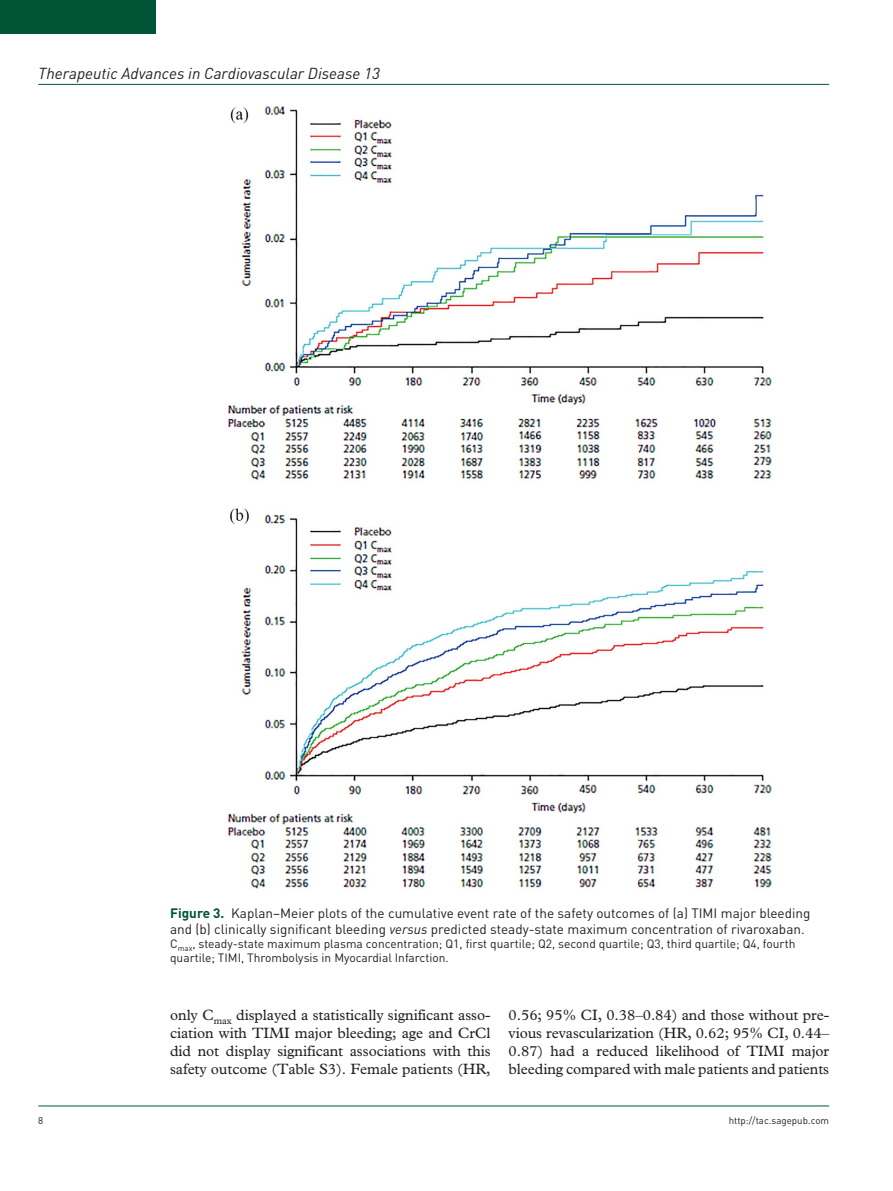
<style>
.page{position:relative;width:893px;height:1191px;background:#fff}
.page>*{position:absolute;margin:0;border:0;box-sizing:border-box;transform-origin:0 0}
.t1{font:italic 15.75px "DIN";color:#231f20}
.t2{font:15px/18px "Plantin Std";letter-spacing:-.005em;color:#231f20;text-align:justify}
.t3{font:13.5px/15.8px "DIN";color:#231f20}
.t4{font:12px/14.2px "DIN";color:#231f20}
.t5{font:9.75px "DIN";color:#231f20}
.s1{font-weight:700;color:#015436}
.s2{font-style:italic}
</style>
<div class="page">
<hr style="left:38px;top:84px;width:791px;height:1px;background:#015436">
<hr style="left:38px;top:1105px;width:791px;height:1px;background:#015436">
<div style="left:0;top:0;width:155px;height:34px;background:#015436"></div>
<img style="left:227px;top:106px;width:546px;height:783px">
<p class="t1" style="left:38px;top:63px;width:343px">Therapeutic Advances in Cardiovascular Disease 13</p>
<p class="t3" style="left:170px;top:905px;width:642px"><span class="s1">Figure 3.</span> Kaplan–Meier plots of the cumulative event rate of the safety outcomes of (a) TIMI major bleeding and (b) clinically significant bleeding <span class="s2">versus</span> predicted steady-state maximum concentration of rivaroxaban.</p>
<p class="t4" style="left:170px;top:936px;width:627px">C<sub>max</sub>, steady-state maximum plasma concentration; Q1, first quartile; Q2, second quartile; Q3, third quartile; Q4, fourth quartile; TIMI, Thrombolysis in Myocardial Infarction.</p>
<p class="t2" style="left:170px;top:1006px;width:322px">only C<sub>max</sub> displayed a statistically significant asso&shy;ciation with TIMI major bleeding; age and CrCl did not display significant associations with this safety outcome (Table S3). Female patients (HR,</p>
<p class="t2" style="left:509px;top:1006px;width:322px">0.56; 95% CI, 0.38–0.84) and those without pre&shy;vious revascularization (HR, 0.62; 95% CI, 0.44– 0.87) had a reduced likelihood of TIMI major bleeding compared with male patients and patients</p>
<p class="t5" style="left:38px;top:1114px;width:7px">8</p>
<p class="t5" style="left:729px;top:1114px;width:102px">http://tac.sagepub.com</p>
</div>
